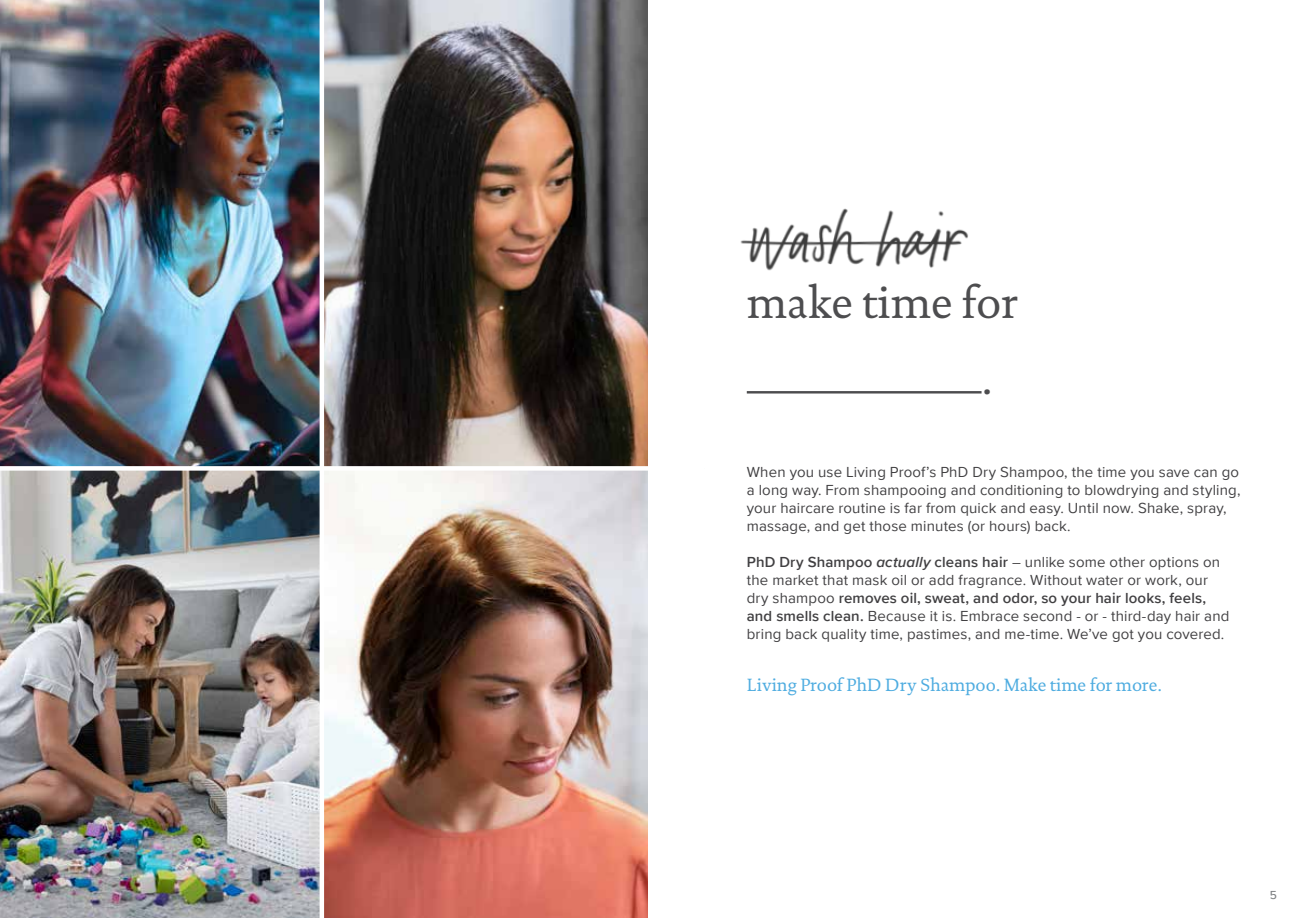
<style>
.page{position:relative;width:1296px;height:918px;background:#fff}
.page>*{position:absolute;margin:0;border:0;box-sizing:border-box;transform-origin:0 0}
.t1{font:45px/76.2px "DTL Documenta T";color:#4d4d4f}
.t2{font:18px "DTL Documenta T";color:#4eace0}
.t3{font:15px/18px "Proxima Nova";letter-spacing:.01em;color:#414042}
.t4{font:500 12px "Proxima Nova";color:#808285}
.s1{font-weight:600}
.s2{font-weight:600;font-style:italic}
</style>
<div class="page">
<img style="left:0;top:0;width:648px;height:466px">
<img style="left:324px;top:471px;width:324px;height:447px">
<hr style="left:747px;top:391px;width:235px;height:3px;background:#4d4d4f">
<img style="left:740px;top:208px;width:228px;height:63px">
<img style="left:0;top:471px;width:320px;height:447px">
<hr style="left:320px;top:0;width:4px;height:918px;background:#fff">
<h1 class="t1" style="left:982px;top:264px;width:37px;text-indent:-235px">make time for .</h1>
<p class="t3" style="left:747px;top:462px;width:495px">When you use Living Proof’s PhD Dry Shampoo, the time you save can go a long way. From shampooing and conditioning to blowdrying and styling, your haircare routine is far from quick and easy. Until now. Shake, spray, massage, and get those minutes (or hours) back.</p>
<p class="t3" style="left:747px;top:552px;width:484px"><span class="s1">PhD Dry Shampoo</span> <span class="s2">actually</span> <span class="s1">cleans hair</span> – unlike some other options on the market that mask oil or add fragrance. Without water or work, our dry shampoo <span class="s1">removes oil, sweat, and odor, so your hair looks, feels, and smells clean.</span> Because it is. Embrace second - or - third-day hair and bring back quality time, pastimes, and me-time. We’ve got you covered.</p>
<p class="t2" style="left:747px;top:674px;width:417px">Living Proof PhD Dry Shampoo. Make time for more.</p>
<p class="t4" style="left:1270px;top:886px;width:9px">5</p>
</div>
